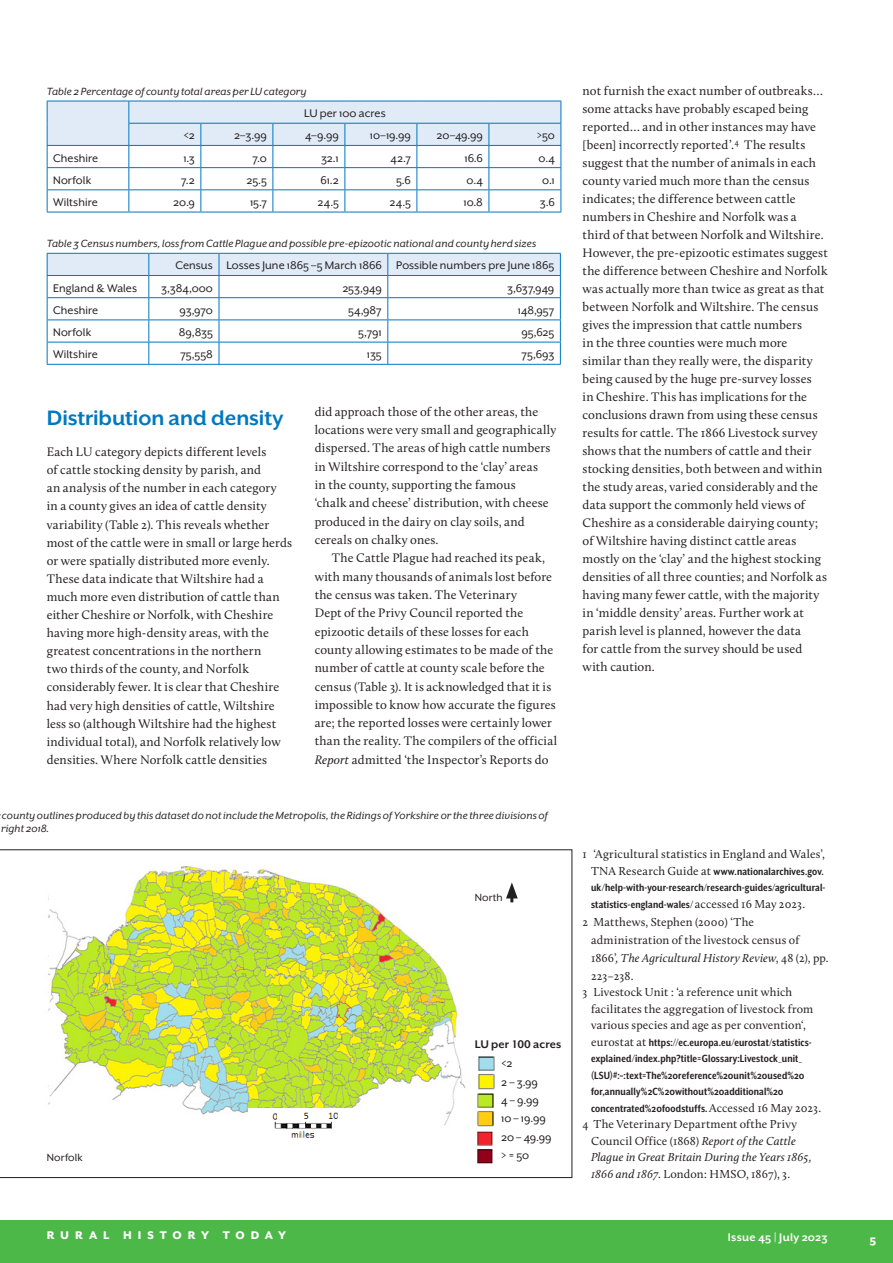
<style>
.page{position:relative;width:893px;height:1263px;background:#fff}
.page>*{position:absolute;margin:0;border:0;box-sizing:border-box;transform-origin:0 0}
.heading_B{font:700 24px "Mr Eaves XL San OT";letter-spacing:-.005em;color:#0078c0}
.main_text{font:12.75px/18px "Calluna";letter-spacing:.01em;color:#231f20}
._1st_para{font:12.75px/18.1px "Calluna";letter-spacing:.01em;color:#231f20}
.sans_text{font:12.75px "Mr Eaves XL San OT";letter-spacing:.005em;color:#231f20}
.t1{font:800 12.75px "Mr Eaves XL San OT";letter-spacing:.465em;color:#fff}
.t2{font:700 12.75px "Mr Eaves XL San OT";letter-spacing:.015em;color:#fff}
.sans_text-2{font:700 12.75px "Mr Eaves XL San OT";letter-spacing:.01em;color:#231f20}
.footnote{font:700 12px/16.5px "Mr Eaves XL San Nar OT";letter-spacing:.01em;color:#231f20}
.footnote-2{font:12px/18px "Calluna";letter-spacing:.015em;color:#231f20}
.t3{font:italic 12px/13.5px "Mr Eaves XL San OT";letter-spacing:.01em;color:#231f20}
.t4{font:12px "Mr Eaves XL San OT";letter-spacing:.01em;color:#231f20}
.s1{font-style:italic}
.s2{font-family:"Calluna";font-weight:400}
</style>
<div class="page">
<div style="left:0;top:1220px;width:893px;height:43px;background:#4cb848"></div>
<svg style="left:47px;top:101px;width:515px;height:111px"></svg>
<hr style="left:47px;top:212px;width:82px;height:1px;background:#0078c0">
<hr style="left:129px;top:212px;width:72px;height:1px;background:#0078c0">
<hr style="left:201px;top:212px;width:72px;height:1px;background:#0078c0">
<hr style="left:273px;top:212px;width:72px;height:1px;background:#0078c0">
<hr style="left:345px;top:212px;width:72px;height:1px;background:#0078c0">
<hr style="left:417px;top:212px;width:72px;height:1px;background:#0078c0">
<hr style="left:489px;top:212px;width:72px;height:1px;background:#0078c0">
<svg style="left:47px;top:253px;width:514px;height:111px"></svg>
<hr style="left:47px;top:364px;width:102px;height:1px;background:#0078c0">
<hr style="left:149px;top:364px;width:70px;height:1px;background:#0078c0">
<hr style="left:219px;top:364px;width:169px;height:1px;background:#0078c0">
<hr style="left:388px;top:364px;width:173px;height:1px;background:#0078c0">
<svg style="left:0;top:849px;width:572px;height:329px"></svg>
<svg style="left:506px;top:882px;width:12px;height:20px"></svg>
<p class="t3" style="left:47px;top:84px;width:261px">Table 2 Percentage of county total areas per LU category</p>
<p class="sans_text" style="left:304px;top:106px;width:83px">LU per 100 acres</p>
<p class="sans_text" style="left:183px;top:129px;width:13px">&lt;2</p>
<p class="sans_text" style="left:234px;top:129px;width:34px">2–3.99</p>
<p class="sans_text" style="left:305px;top:129px;width:35px">4–9.99</p>
<p class="sans_text" style="left:370px;top:129px;width:43px">10–19.99</p>
<p class="sans_text" style="left:436px;top:129px;width:48px">20–49.99</p>
<p class="sans_text" style="left:537px;top:129px;width:20px">&gt;50</p>
<p class="sans_text" style="left:53px;top:151px;width:46px">Cheshire</p>
<p class="sans_text" style="left:184px;top:151px;width:13px">1.3</p>
<p class="sans_text" style="left:252px;top:151px;width:16px">7.0</p>
<p class="sans_text" style="left:321px;top:151px;width:19px">32.1</p>
<p class="sans_text" style="left:391px;top:151px;width:22px">42.7</p>
<p class="sans_text" style="left:464px;top:151px;width:20px">16.6</p>
<p class="sans_text" style="left:539px;top:151px;width:18px">0.4</p>
<p class="sans_text" style="left:53px;top:173px;width:40px">Norfolk</p>
<p class="sans_text" style="left:181px;top:173px;width:15px">7.2</p>
<p class="sans_text" style="left:246px;top:173px;width:22px">25.5</p>
<p class="sans_text" style="left:321px;top:173px;width:20px">61.2</p>
<p class="sans_text" style="left:396px;top:173px;width:16px">5.6</p>
<p class="sans_text" style="left:467px;top:173px;width:18px">0.4</p>
<p class="sans_text" style="left:542px;top:173px;width:14px">0.1</p>
<p class="sans_text" style="left:53px;top:195px;width:46px">Wiltshire</p>
<p class="sans_text" style="left:173px;top:195px;width:23px">20.9</p>
<p class="sans_text" style="left:250px;top:195px;width:18px">15.7</p>
<p class="sans_text" style="left:317px;top:195px;width:23px">24.5</p>
<p class="sans_text" style="left:389px;top:195px;width:23px">24.5</p>
<p class="sans_text" style="left:463px;top:195px;width:21px">10.8</p>
<p class="sans_text" style="left:540px;top:195px;width:16px">3.6</p>
<p class="t3" style="left:47px;top:237px;width:491px">Table 3 Census numbers, loss from Cattle Plague and possible pre-epizootic national and county herd sizes</p>
<p class="sans_text" style="left:175px;top:259px;width:39px">Census</p>
<p class="sans_text" style="left:226px;top:259px;width:157px">Losses June 1865 –5 March 1866</p>
<p class="sans_text" style="left:396px;top:259px;width:160px">Possible numbers pre June 1865</p>
<p class="sans_text" style="left:53px;top:281px;width:85px">England &amp; Wales</p>
<p class="sans_text" style="left:161px;top:281px;width:53px">3,384,000</p>
<p class="sans_text" style="left:342px;top:281px;width:41px">253,949</p>
<p class="sans_text" style="left:507px;top:281px;width:49px">3,637,949</p>
<p class="sans_text" style="left:53px;top:303px;width:46px">Cheshire</p>
<p class="sans_text" style="left:180px;top:303px;width:35px">93,970</p>
<p class="sans_text" style="left:348px;top:303px;width:35px">54,987</p>
<p class="sans_text" style="left:518px;top:303px;width:38px">148,957</p>
<p class="sans_text" style="left:53px;top:325px;width:40px">Norfolk</p>
<p class="sans_text" style="left:179px;top:325px;width:36px">89,835</p>
<p class="sans_text" style="left:358px;top:325px;width:25px">5,791</p>
<p class="sans_text" style="left:521px;top:325px;width:34px">95,625</p>
<p class="sans_text" style="left:53px;top:348px;width:46px">Wiltshire</p>
<p class="sans_text" style="left:180px;top:348px;width:34px">75,558</p>
<p class="sans_text" style="left:367px;top:348px;width:16px">135</p>
<p class="sans_text" style="left:522px;top:348px;width:34px">75,693</p>
<p class="heading_B" style="left:47px;top:405px;width:238px">Distribution and density</p>
<p class="_1st_para" style="left:47px;top:443px;width:247px">Each LU category depicts different levels<br>of cattle stocking density by parish, and<br>an analysis of the number in each category<br>in a county gives an idea of cattle density variability (Table 2). This reveals whether most of the cattle were in small or large herds or were spatially distributed more evenly.<br>These data indicate that Wiltshire had a much more even distribution of cattle than either Cheshire or Norfolk, with Cheshire having more high-density areas, with the greatest concentrations in the northern<br>two thirds of the county, and Norfolk considerably fewer. It is clear that Cheshire had very high densities of cattle, Wiltshire less so (although Wiltshire had the highest individual total), and Norfolk relatively low densities. Where Norfolk cattle densities</p>
<p class="_1st_para" style="left:315px;top:402px;width:243px">did approach those of the other areas, the locations were very small and geographically dispersed. The areas of high cattle numbers in Wiltshire correspond to the ‘clay’ areas<br>in the county, supporting the famous<br>‘chalk and cheese’ distribution, with cheese produced in the dairy on clay soils, and cereals on chalky ones.</p>
<p class="main_text" style="left:315px;top:549px;width:244px;text-indent:17px">The Cattle Plague had reached its peak, with many thousands of animals lost before the census was taken. The Veterinary<br>Dept of the Privy Council reported the epizootic details of these losses for each county allowing estimates to be made of the number of cattle at county scale before the census (Table 3). It is acknowledged that it is impossible to know how accurate the figures are; the reported losses were certainly lower than the reality. The compilers of the official <span class="s1">Report</span> admitted ‘the Inspector’s Reports do</p>
<p class="t3" style="left:1px;top:808px;width:548px">county outlines produced by this dataset do not include the Metropolis, the Ridings of Yorkshire or the three divisions of right 2018.</p>
<p class="t4" style="left:475px;top:891px;width:30px">North</p>
<p class="t4" style="left:47px;top:1151px;width:37px">Norfolk</p>
<p class="sans_text-2" style="left:475px;top:1037px;width:88px">LU per 100 acres</p>
<p class="sans_text" style="left:501px;top:1056px;width:13px">&lt;2</p>
<p class="sans_text" style="left:501px;top:1075px;width:38px">2 – 3.99</p>
<p class="sans_text" style="left:501px;top:1093px;width:39px">4 – 9.99</p>
<p class="sans_text" style="left:501px;top:1111px;width:46px">10 – 19.99</p>
<p class="sans_text" style="left:501px;top:1130px;width:52px">20 – 49.99</p>
<p class="sans_text" style="left:501px;top:1148px;width:30px">&gt; = 50</p>
<p class="main_text" style="left:583px;top:81px;width:247px">not furnish the exact number of outbreaks… some attacks have probably escaped being reported… and in other instances may have [been] incorrectly reported’.<sup>4</sup> The results suggest that the number of animals in each county varied much more than the census indicates; the difference between cattle numbers in Cheshire and Norfolk was a third of that between Norfolk and Wiltshire.<br>However, the pre-epizootic estimates suggest the difference between Cheshire and Norfolk was actually more than twice as great as that between Norfolk and Wiltshire. The census gives the impression that cattle numbers<br>in the three counties were much more similar than they really were, the disparity being caused by the huge pre-survey losses<br>in Cheshire. This has implications for the conclusions drawn from using these census results for cattle. The 1866 Livestock survey shows that the numbers of cattle and their stocking densities, both between and within the study areas, varied considerably and the data support the commonly held views of Cheshire as a considerable dairying county; of Wiltshire having distinct cattle areas mostly on the ‘clay’ and the highest stocking densities of all three counties; and Norfolk as having many fewer cattle, with the majority in ‘middle density’ areas. Further work at parish level is planned, however the data<br>for cattle from the survey should be used with caution.</p>
<p class="footnote" style="left:591px;top:846px;width:236px;text-indent:-9px"><span class="s2">1 ‘Agricultural statistics in England and Wales’, TNA Research Guide at</span> www.nationalarchives.gov. uk/help-with-your-research/research-guides/agricultural&shy;statistics-england-wales/ <span class="s2">accessed 16 May 2023.</span></p>
<p class="footnote-2" style="left:591px;top:913px;width:239px;text-indent:-9px">2 Matthews, Stephen (2000) ‘The administration of the livestock census of 1866’<span class="s1">, The Agricultural History Review</span>, 48 (2), pp.<br>223–238.</p>
<p class="footnote" style="left:591px;top:984px;width:232px;text-indent:-9px"><span class="s2">3 Livestock Unit : ‘a reference unit which facilitates the aggregation of livestock from various species and age as per convention‘, eurostat at</span> https://ec.europa.eu/eurostat/statistics&shy;explained/index.php?title=Glossary:Livestock_unit_ (LSU)#:~:text=The%20reference%20unit%20used%20 for,annually%2C%20without%20additional%20 concentrated%20foodstuffs. <span class="s2">Accessed 16 May 2023.</span></p>
<p class="footnote-2" style="left:591px;top:1116px;width:222px;line-height:16.5px;text-indent:-9px">4 The Veterinary Department ofthe Privy Council Office (1868) <span class="s1">Report of the Cattle Plague in Great Britain During the Years 1865, 1866 and 1867</span>. London: HMSO, 1867), 3.</p>
<p class="t1" style="left:47px;top:1228px;width:241px">RURAL HISTORY TODAY</p>
<p class="t2" style="left:728px;top:1230px;width:101px">Issue 45 | July 2023</p>
<p class="t1" style="left:870px;top:1232px;width:8px">5</p>
</div>
